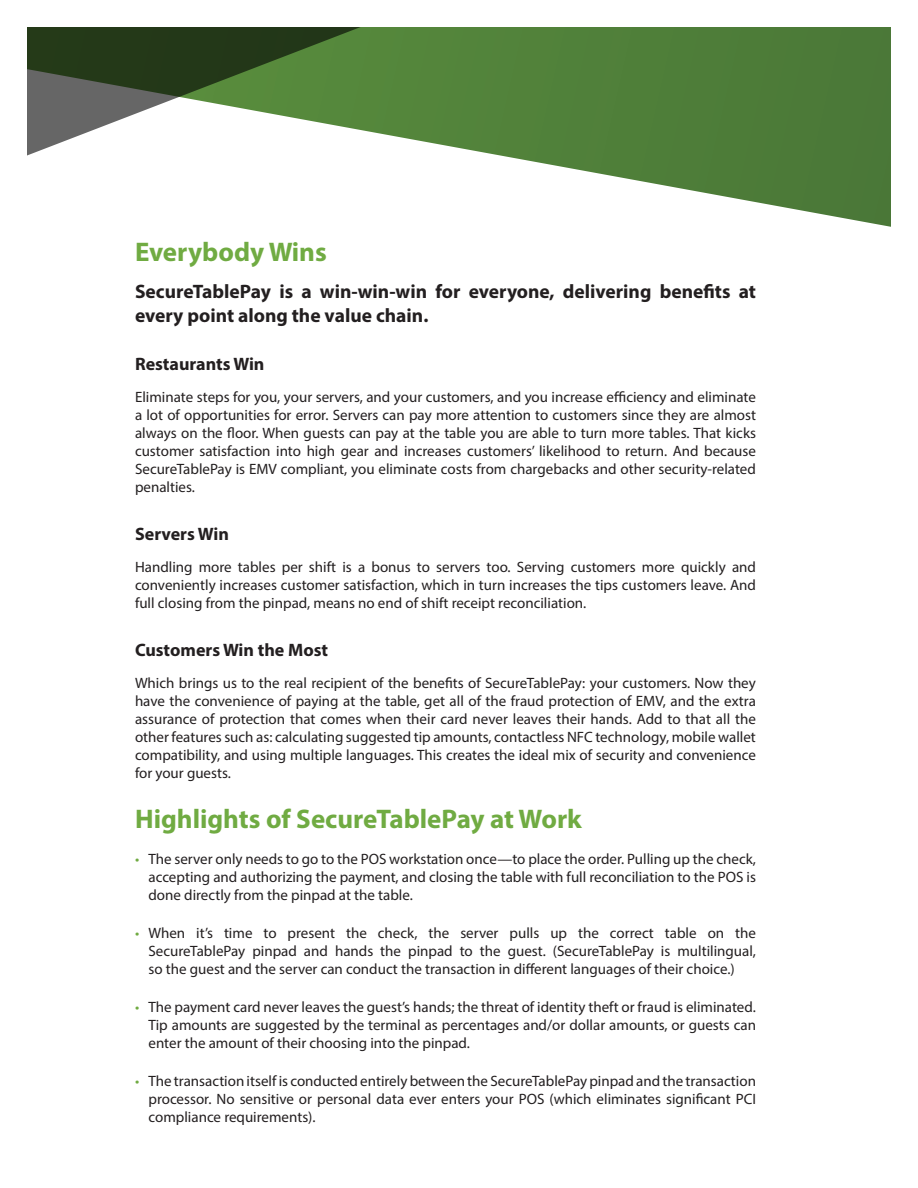
<style>
.page{position:relative;width:918px;height:1188px;background:#fff}
.page>*{position:absolute;margin:0;border:0;box-sizing:border-box;transform-origin:0 0}
.t1{font:700 27px "Myriad Pro";color:#70ab42}
.t2{font:700 19.5px/23.4px "Myriad Pro";color:#231f20}
.sub-title{font:700 18px "Myriad Pro";color:#231f20}
.t3{font:15px/18px "Myriad Pro";color:#231f20;text-align:justify}
.s1{color:#70ab42}
</style>
<div class="page">
<svg style="left:361px;top:27px;width:530px;height:200px"></svg>
<svg style="left:27px;top:27px;width:334px;height:129px"></svg>
<p class="t1" style="left:135px;top:235px;width:193px">Everybody Wins</p>
<p class="t2" style="left:135px;top:279px;width:623px">SecureTablePay is a win-win-win for everyone, delivering benefits at every point along the value chain.</p>
<p class="sub-title" style="left:135px;top:352px;width:131px">Restaurants Win</p>
<p class="t3" style="left:135px;top:387px;width:623px">Eliminate steps for you, your servers, and your customers, and you increase efficiency and eliminate a lot of opportunities for error. Servers can pay more attention to customers since they are almost always on the floor. When guests can pay at the table you are able to turn more tables. That kicks customer satisfaction into high gear and increases customers’ likelihood to return. And because SecureTablePay is EMV compliant, you eliminate costs from chargebacks and other security-related penalties.</p>
<p class="sub-title" style="left:135px;top:522px;width:95px">Servers Win</p>
<p class="t3" style="left:135px;top:557px;width:623px">Handling more tables per shift is a bonus to servers too. Serving customers more quickly and conveniently increases customer satisfaction, which in turn increases the tips customers leave. And full closing from the pinpad, means no end of shift receipt reconciliation.</p>
<p class="sub-title" style="left:135px;top:639px;width:195px">Customers Win the Most</p>
<p class="t3" style="left:135px;top:674px;width:622px">Which brings us to the real recipient of the benefits of SecureTablePay: your customers. Now they have the convenience of paying at the table, get all of the fraud protection of EMV, and the extra assurance of protection that comes when their card never leaves their hands. Add to that all the other features such as: calculating suggested tip amounts, contactless NFC technology, mobile wallet compatibility, and using multiple languages. This creates the ideal mix of security and convenience for your guests.</p>
<p class="t1" style="left:135px;top:801px;width:448px">Highlights of SecureTablePay at Work</p>
<p class="t3" style="left:148px;top:849px;width:609px;text-indent:-14px"><span class="s1">•</span> The server only needs to go to the POS workstation once—to place the order. Pulling up the check, accepting and authorizing the payment, and closing the table with full reconciliation to the POS is done directly from the pinpad at the table.</p>
<p class="t3" style="left:148px;top:924px;width:609px;text-indent:-14px"><span class="s1">•</span> When it’s time to present the check, the server pulls up the correct table on the SecureTablePay pinpad and hands the pinpad to the guest. (SecureTablePay is multilingual, so the guest and the server can conduct the transaction in different languages of their choice.)</p>
<p class="t3" style="left:148px;top:998px;width:609px;text-indent:-14px"><span class="s1">•</span> The payment card never leaves the guest’s hands; the threat of identity theft or fraud is eliminated.<br>Tip amounts are suggested by the terminal as percentages and/or dollar amounts, or guests can enter the amount of their choosing into the pinpad.</p>
<p class="t3" style="left:148px;top:1072px;width:609px;text-indent:-14px"><span class="s1">•</span> The transaction itself is conducted entirely between the SecureTablePay pinpad and the transaction processor. No sensitive or personal data ever enters your POS (which eliminates significant PCI compliance requirements).</p>
</div>
